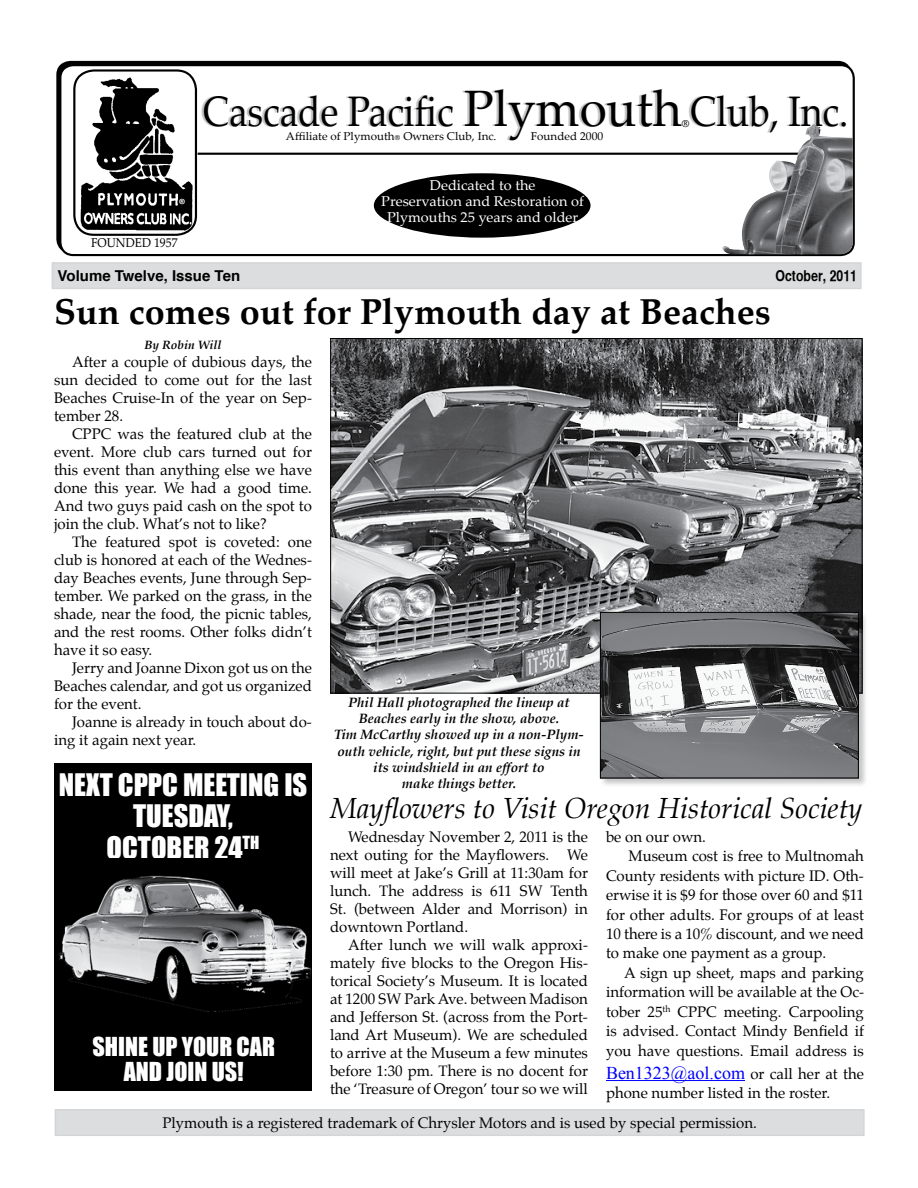
<style>
.page{position:relative;width:918px;height:1188px;background:#fff}
.page>*{position:absolute;margin:0;border:0;box-sizing:border-box;transform-origin:0 0}
.t1{font:42.6px "Palatino Linotype";color:#000;scale:.87 1}
.t2{font:700 36px "Palatino";color:#000}
.t3{font:italic 28.5px "Palatino";color:#000}
.t4{font:28.5px/31.5px "Impact";color:#fff;text-align:center}
.t5{font:24px/25.5px "Impact";color:#fff;text-align:center}
.t6{font:18px "Times New Roman";color:#00f}
.t7{font:15px/18px "Palatino";color:#000;text-align:justify}
.t8{font:700 15px "Helvetica";color:#000}
.t9{font:15px "Helvetica CY Bold";color:#000}
.t10{font:14.25px/15.6px "Palatino Linotype";color:#fff;text-align:center}
.t11{font:italic 700 13.5px/16.2px "Palatino";color:#000;text-align:center}
.t12{font:12.75px "Palatino Linotype";color:#000;scale:.92 1}
.t13{font:italic 700 12px "Palatino";color:#000}
.t14{font:11.4px "Palatino Linotype";color:#000}
.t15{font:700 9.9px "Palatino Linotype";color:#000}
.t16{font:700 7.05px "Palatino Linotype";color:#000}
.t17{font:700 7.05px "Helvetica";color:#fff}
.s1{font-size:51.15px}
.s2{font-family:"Palatino";font-size:15px;color:#000}
</style>
<div class="page">
<div style="left:55px;top:1109px;width:810px;height:27px;background:#dcddde"></div>
<div style="left:52px;top:262px;width:810px;height:27px;background:#dcddde"></div>
<div style="left:59px;top:64px;width:796px;height:192px;border:2px solid #000;border-radius:13px"></div>
<div style="left:73px;top:69px;width:124px;height:167px;border:2px solid #000;border-radius:19px"></div>
<img style="left:78px;top:76px;width:118px;height:157px">
<hr style="left:198px;top:153px;width:649px;height:2px;background:#000">
<div style="left:374px;top:173px;width:217px;height:65px;background:#000;border-radius:50%"></div>
<img style="left:722px;top:124px;width:131px;height:130px">
<div style="left:178px;top:195px;width:12px;height:14px;background:#000;border-radius:50%"></div>
<div style="left:178px;top:194px;width:12px;height:16px;border:1px solid #000;border-radius:50%"></div>
<img style="left:332px;top:340px;width:528px;height:351px">
<div style="left:599px;top:611px;width:269px;height:177px;background:#000;opacity:.23"></div>
<img style="left:602px;top:614px;width:255px;height:162px">
<div style="left:600px;top:612px;width:259px;height:166px;border:1px solid #000"></div>
<div style="left:54px;top:764px;width:258px;height:327px;background:#000"></div>
<img style="left:58px;top:875px;width:254px;height:137px">
<hr style="left:606px;top:1080px;width:139px;height:1px;background:#00f">
<p class="t17" style="left:179px;top:197px;width:7px">®</p>
<p class="t12" style="left:91px;top:234px;width:96px">FOUNDED 1957</p>
<h1 class="t1" style="left:203px;top:82px;width:743px">Cascade Pacific <span class="s1">Plymouth</span> Club, Inc.</h1>
<p class="t15" style="left:682px;top:116px;width:9px">®</p>
<p class="t14" style="left:286px;top:128px;width:212px">Affiliate of Plymouth Owners Club, Inc.</p>
<p class="t10" style="left:381px;top:177px;width:204px">Dedicated to the<br>Preservation and Restoration of<br>Plymouths 25 years and older</p>
<p class="t14" style="left:531px;top:128px;width:74px">Founded 2000</p>
<p class="t16" style="left:395px;top:133px;width:7px">®</p>
<p class="t8" style="left:58px;top:264px;width:184px">Volume Twelve, Issue Ten</p>
<p class="t9" style="left:776px;top:266px;width:83px">October, 2011</p>
<h2 class="t2" style="left:54px;top:281px;width:718px">Sun comes out for Plymouth day at Beaches</h2>
<p class="t13" style="left:145px;top:335px;width:78px">By Robin Will</p>
<p class="t7" style="left:54px;top:353px;width:259px;text-indent:18px">After a couple of dubious days, the sun decided to come out for the last Beaches Cruise-In of the year on Sep&shy;tember 28.</p>
<p class="t7" style="left:54px;top:425px;width:260px;text-indent:18px">CPPC was the featured club at the event. More club cars turned out for this event than anything else we have done this year. We had a good time.<br>And two guys paid cash on the spot to join the club. What’s not to like?</p>
<p class="t7" style="left:54px;top:533px;width:260px;text-indent:18px">The featured spot is coveted: one club is honored at each of the Wednes&shy;day Beaches events, June through Sep&shy;tember. We parked on the grass, in the shade, near the food, the picnic tables, and the rest rooms. Other folks didn’t have it so easy.</p>
<p class="t7" style="left:54px;top:659px;width:260px;text-indent:18px">Jerry and Joanne Dixon got us on the Beaches calendar, and got us organized for the event.</p>
<p class="t7" style="left:54px;top:713px;width:259px;text-indent:18px">Joanne is already in touch about do&shy;ing it again next year.</p>
<h3 class="t4" style="left:59px;top:768px;width:250px">NEXT CPPC MEETING IS<br>TUESDAY,<br>OCTOBER 24<sup>TH</sup></h3>
<p class="t11" style="left:334px;top:695px;width:251px">Phil Hall photographed the lineup at Beaches early in the show, above.<br>Tim McCarthy showed up in a non-Plym&shy;outh vehicle, right, but put these signs in its windshield in an effort to<br>make things better.</p>
<h3 class="t3" style="left:330px;top:786px;width:534px">Mayflowers to Visit Oregon Historical Society</h3>
<p class="t7" style="left:606px;top:828px;width:101px">be on our own.</p>
<p class="t7" style="left:629px;top:847px;width:237px">Museum cost is free to Multnomah</p>
<p class="t7" style="left:606px;top:867px;width:259px">County residents with picture ID. Oth-</p>
<p class="t7" style="left:606px;top:886px;width:260px">erwise it is $9 for those over 60 and $11</p>
<p class="t7" style="left:606px;top:905px;width:259px">for other adults. For groups of at least</p>
<p class="t7" style="left:606px;top:925px;width:259px">10 there is a 10% discount, and we need</p>
<p class="t7" style="left:606px;top:944px;width:222px">to make one payment as a group.</p>
<p class="t7" style="left:624px;top:964px;width:241px">A sign up sheet, maps and parking</p>
<p class="t7" style="left:606px;top:983px;width:259px">information will be available at the Oc-</p>
<p class="t7" style="left:606px;top:1003px;width:259px">tober 25<sup>th</sup> CPPC meeting. Carpooling</p>
<p class="t7" style="left:606px;top:1022px;width:260px">is advised. Contact Mindy Benfield if</p>
<p class="t7" style="left:606px;top:1041px;width:259px">you have questions. Email address is</p>
<p class="t6" style="left:606px;top:1060px;width:260px">Ben1323@aol.com <span class="s2">or call her at the</span></p>
<p class="t7" style="left:606px;top:1084px;width:226px">phone number listed in the roster.</p>
<p class="t7" style="left:330px;top:828px;width:260px;text-indent:18px">Wednesday November 2, 2011 is the next outing for the Mayflowers. We will meet at Jake’s Grill at 11:30am for lunch. The address is 611 SW Tenth St. (between Alder and Morrison) in downtown Portland.</p>
<p class="t7" style="left:330px;top:936px;width:260px;text-indent:18px">After lunch we will walk approxi&shy;mately five blocks to the Oregon His&shy;torical Society’s Museum. It is located at 1200 SW Park Ave. between Madison and Jefferson St. (across from the Port&shy;land Art Museum). We are scheduled to arrive at the Museum a few minutes before 1:30 pm. There is no docent for the ‘Treasure of Oregon’ tour so we will</p>
<h3 class="t5" style="left:93px;top:1033px;width:184px">SHINE UP YOUR CAR<br>AND JOIN US!</h3>
<p class="t7" style="left:162px;top:1114px;width:596px">Plymouth is a registered trademark of Chrysler Motors and is used by special permission.</p>
</div>
